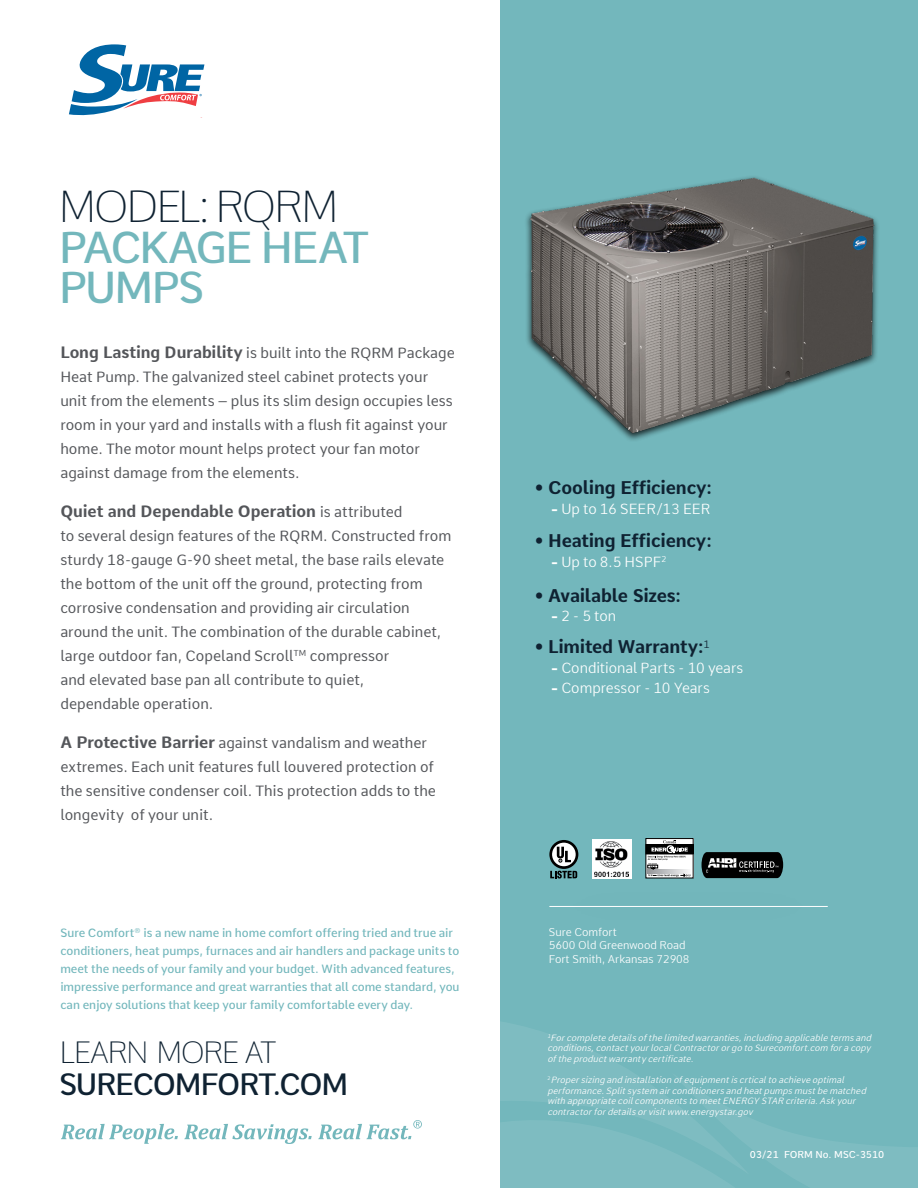
<style>
.page{position:relative;width:918px;height:1188px;background:#fff}
.page>*{position:absolute;margin:0;border:0;box-sizing:border-box;transform-origin:0 0}
.t1{font:500 43.5px/40.5px "Comme";letter-spacing:-.045em;color:#73b7bc}
.t2{font:100 43.5px "Comme";letter-spacing:-.06em;color:#0f2232}
.t3{font:500 30px/31.5px "Comme";letter-spacing:-.045em;color:#0f2232}
.t4{font:700 17.85px "Comme";letter-spacing:-.01em;color:#0f2232}
.t5{font:700 16.05px "Comme";letter-spacing:-.005em;color:#54565a}
.t6{font:14.4px/24px "Comme";color:#54565a}
.t7{font:300 14.25px "Comme";color:#fff}
.t8{font:500 11.7px/18px "Comme";color:#73b7bc}
.t9{font:300 10.95px "Comme";color:#fff}
.t10{font:500 9.75px "Comme";color:#fff}
.t11{font:italic 300 8.85px/10.6px "Comme";color:#fff;text-align:justify}
.s1{font-weight:700;font-size:16.05px}
.s2{font-weight:400;font-size:14.4px}
.s3{font-weight:800}
.s4{font-weight:100}
</style>
<div class="page">
<div style="left:500px;top:0;width:418px;height:1188px;background:#73b7bc"></div>
<svg style="left:500px;top:1022px;width:418px;height:166px"></svg>
<svg style="left:61px;top:1124px;width:117px;height:20px"></svg>
<svg style="left:184px;top:1124px;width:128px;height:20px"></svg>
<svg style="left:69px;top:44px;width:135px;height:72px"></svg>
<svg style="left:318px;top:1120px;width:104px;height:19px"></svg>
<div style="left:646px;top:838px;width:47px;height:40px;border:1px solid #000"></div>
<div style="left:646px;top:844px;width:47px;height:10px;border:1px solid #000"></div>
<svg style="left:648px;top:840px;width:43px;height:12px"></svg>
<div style="left:521px;top:852px;width:335px;height:109px;background:#000;opacity:.35"></div>
<hr style="left:549px;top:906px;width:279px;height:1px;background:#fff">
<svg style="left:549px;top:840px;width:29px;height:39px"></svg>
<img style="left:526px;top:177px;width:352px;height:259px">
<div style="left:592px;top:839px;width:40px;height:40px;background:#fff"></div>
<img style="left:594px;top:841px;width:35px;height:36px">
<p class="t2" style="left:59px;top:171px;width:281px">MODEL: RQRM</p>
<p class="t1" style="left:59px;top:222px;width:311px">PACKAGE HEAT<br>PUMPS</p>
<p class="t6" style="left:60px;top:341px;width:396px"><span class="s1">Long Lasting Durability</span> is built into the RQRM Package Heat Pump. The galvanized steel cabinet protects your unit from the elements – plus its slim design occupies less room in your yard and installs with a flush fit against your home. The motor mount helps protect your fan motor against damage from the elements.</p>
<p class="t5" style="left:60px;top:497px;width:344px">Quiet and Dependable Operation <span class="s2">is attributed</span></p>
<p class="t6" style="left:60px;top:524px;width:392px">to several design features of the RQRM. Constructed from sturdy 18-gauge G-90 sheet metal, the base rails elevate the bottom of the unit off the ground, protecting from corrosive condensation and providing air circulation around the unit. The combination of the durable cabinet, large outdoor fan, Copeland Scroll<sup>TM</sup> compressor</p>
<p class="t6" style="left:60px;top:668px;width:305px">and elevated base pan all contribute to quiet,</p>
<p class="t6" style="left:60px;top:692px;width:154px">dependable operation.</p>
<p class="t6" style="left:60px;top:731px;width:377px"><span class="s1">A Protective Barrier</span> against vandalism and weather extremes. Each unit features full louvered protection of the sensitive condenser coil. This protection adds to the longevity of your unit.</p>
<p class="t4" style="left:535px;top:472px;width:179px">• Cooling Efficiency:</p>
<p class="t7" style="left:551px;top:497px;width:160px"><span class="s3">-</span> Up to 16 SEER/13 EER</p>
<p class="t4" style="left:535px;top:525px;width:178px">• Heating Efficiency:</p>
<p class="t7" style="left:551px;top:550px;width:117px"><span class="s3">-</span> Up to 8.5 HSPF<sup>2</sup></p>
<p class="t4" style="left:535px;top:580px;width:148px">• Available Sizes:</p>
<p class="t7" style="left:551px;top:604px;width:66px"><span class="s3">-</span> 2 - 5 ton</p>
<p class="t4" style="left:535px;top:631px;width:176px">• Limited Warranty:<sup>1</sup></p>
<p class="t7" style="left:551px;top:656px;width:194px"><span class="s3">-</span> Conditional Parts - 10 years</p>
<p class="t7" style="left:551px;top:676px;width:160px"><span class="s3">-</span> Compressor - 10 Years</p>
<p class="t8" style="left:60px;top:923px;width:401px">Sure Comfort<sup>®</sup> is a new name in home comfort offering tried and true air conditioners, heat pumps, furnaces and air handlers and package units to meet the needs of your family and your budget. With advanced features, impressive performance and great warranties that all come standard, you can enjoy solutions that keep your family comfortable every day.</p>
<p class="t9" style="left:549px;top:922px;width:70px">Sure Comfort</p>
<p class="t9" style="left:549px;top:936px;width:138px">5600 Old Greenwood Road</p>
<p class="t9" style="left:549px;top:949px;width:142px">Fort Smith, Arkansas 72908</p>
<p class="t3" style="left:59px;top:1033px;width:290px"><span class="s4">LEARN MORE AT<br></span>SURECOMFORT.COM</p>
<p class="t11" style="left:547px;top:1031px;width:328px"><sup>1</sup>Forcompletedetailsofthelimitedwarranties,includingapplicabletermsand conditions,contactyourlocalContractororgotoSurecomfort.com foracopy oftheproductwarrantycertificate.</p>
<p class="t11" style="left:547px;top:1074px;width:323px;text-align:left"><sup>2</sup> Propersizingandinstallationofequipmentiscrticaltoachieveoptimal performance.Splitsystem airconditionersandheatpumpsmustbematched withappropriatecoilcomponentstomeetENERGYSTAR criteria.Askyour contractorfordetailsorvisitwww.energystar.gov</p>
<p class="t10" style="left:750px;top:1146px;width:136px">03/21 FORM No. MSC-3510</p>
</div>
